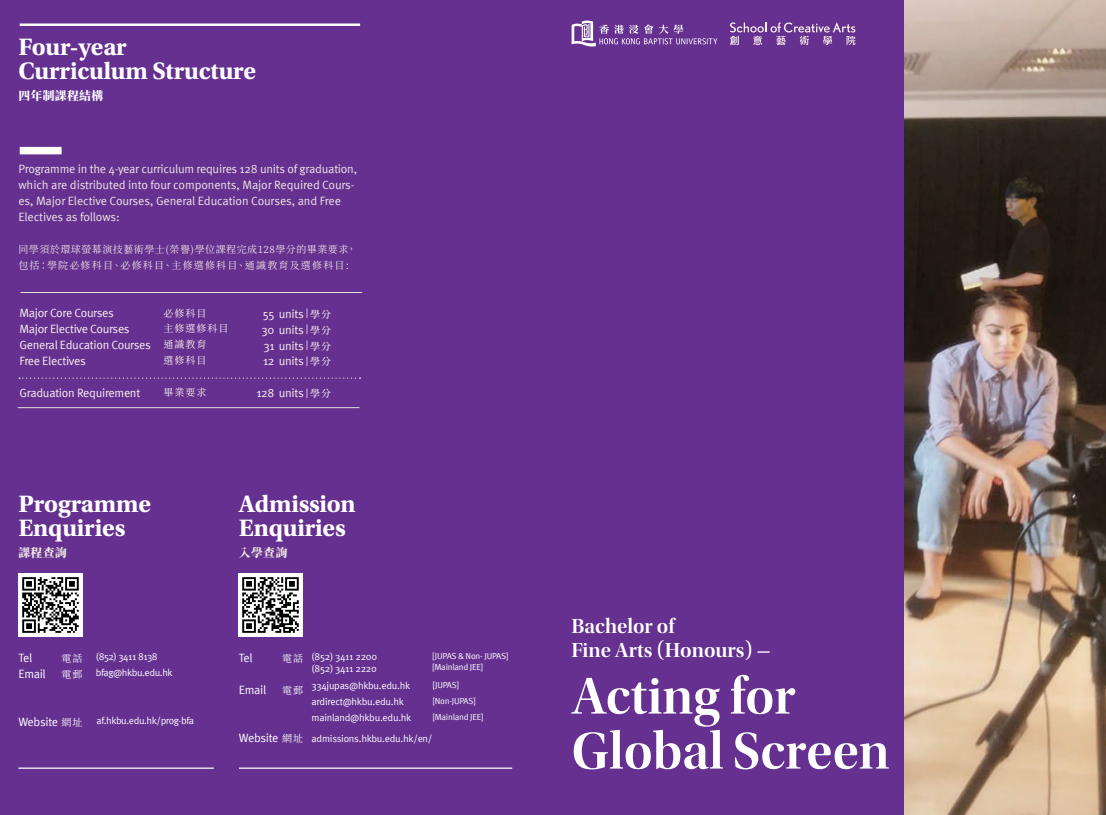
<style>
.page{position:relative;width:1106px;height:815px;background:#fff}
.page>*{position:absolute;margin:0;border:0;box-sizing:border-box;transform-origin:0 0}
.t1{font:53.75px "Utopia Std Semibold Disp";color:#fff}
.t2{font:700 25px "Utopia Std";letter-spacing:-.01em;color:#fff}
.t3{font:21.25px "Utopia Std Semibold Disp";color:#fff}
.t4{font:12px/16px "Meta Pro";letter-spacing:-.015em;color:#f1e7e2}
.t5{font:12px "Meta Pro";letter-spacing:-.025em;color:#fdf3ed}
.t6{font:12px "Meta Pro";letter-spacing:-.03em;color:#fff}
.t7{font:800 11.88px "Source Han Serif TC";letter-spacing:.025em;color:#f1e7e2}
.t8{font:800 11.88px "Source Han Serif TC";letter-spacing:.025em;color:#fff}
.t9{font:10px "Meta Pro";letter-spacing:-.035em;color:#fff}
.t10{font:10px/16px "Source Han Serif TC";letter-spacing:.05em;color:#f1e7e2}
.t11{font:10px "Source Han Serif TC";letter-spacing:.1em;color:#fdf3ed}
.t12{font:10px "Source Han Serif TC";letter-spacing:.1em;color:#fff}
.t13{font:8.75px "Meta Pro";letter-spacing:-.025em;color:#fff}
.s1{font-size:10px}
.s2{font-family:"Source Han Serif TC";font-weight:500;font-size:10px}
</style>
<div class="page">
<img style="left:903px;top:0;width:203px;height:815px">
<div style="left:0;top:0;width:550px;height:815px;background:#653090"></div>
<div style="left:549px;top:0;width:354px;height:815px;background:#653090"></div>
<svg style="left:571px;top:20px;width:146px;height:27px"></svg>
<svg style="left:730px;top:22px;width:125px;height:23px"></svg>
<img style="left:239px;top:573px;width:64px;height:64px">
<img style="left:18px;top:573px;width:64px;height:64px">
<hr style="left:20px;top:292px;width:342px;height:1px;background:#e6dfdb">
<hr style="left:18px;top:407px;width:341px;height:1px;background:#e6dfdb">
<svg style="left:19px;top:378px;width:341px;height:1px"></svg>
<hr style="left:18px;top:768px;width:196px;height:1px;background:#fff">
<hr style="left:239px;top:768px;width:273px;height:1px;background:#fff">
<div style="left:20px;top:147px;width:42px;height:7px;background:#fff"></div>
<hr style="left:20px;top:23px;width:340px;height:3px;background:#fff">
<p class="t2" style="left:18px;top:32px;width:110px">Four-year</p>
<p class="t2" style="left:18px;top:56px;width:239px">Curriculum Structure</p>
<p class="t8" style="left:18px;top:89px;width:86px">四年制課程結構</p>
<p class="t4" style="left:18px;top:160px;width:340px">Programme in the 4-year curriculum requires 128 units of graduation, which are distributed into four components, Major Required Cours&shy;es, Major Elective Courses, General Education Courses, and Free Electives as follows:</p>
<p class="t10" style="left:18px;top:241px;width:339px">同學須於環球螢幕演技藝術學士(榮譽)學位課程完成128學分的畢業要求，包括：學院必修科目、必修科目、主修選修科目、通識教育及選修科目:</p>
<p class="t5" style="left:19px;top:304px;width:96px">Major Core Courses</p>
<p class="t5" style="left:19px;top:320px;width:112px">Major Elective Courses</p>
<p class="t5" style="left:19px;top:336px;width:133px">General Education Courses</p>
<p class="t5" style="left:19px;top:352px;width:68px">Free Electives</p>
<p class="t5" style="left:19px;top:384px;width:122px">Graduation Requirement</p>
<p class="t11" style="left:163px;top:307px;width:44px">必修科目</p>
<p class="t11" style="left:163px;top:323px;width:66px">主修選修科目</p>
<p class="t11" style="left:163px;top:339px;width:44px">通識教育</p>
<p class="t11" style="left:163px;top:355px;width:44px">選修科目</p>
<p class="t11" style="left:163px;top:387px;width:44px">畢業要求</p>
<p class="t5" style="left:263px;top:304px;width:70px">55 units <span class="s1">|</span> <span class="s2">學分</span></p>
<p class="t5" style="left:262px;top:320px;width:71px">30 units <span class="s1">|</span> <span class="s2">學分</span></p>
<p class="t5" style="left:263px;top:336px;width:69px">31 units <span class="s1">|</span> <span class="s2">學分</span></p>
<p class="t5" style="left:263px;top:352px;width:69px">12 units <span class="s1">|</span> <span class="s2">學分</span></p>
<p class="t5" style="left:256px;top:384px;width:76px">128 units <span class="s1">|</span> <span class="s2">學分</span></p>
<p class="t2" style="left:18px;top:489px;width:134px">Programme</p>
<p class="t2" style="left:18px;top:513px;width:108px">Enquiries</p>
<p class="t2" style="left:239px;top:489px;width:118px">Admission</p>
<p class="t2" style="left:239px;top:513px;width:108px">Enquiries</p>
<p class="t7" style="left:18px;top:546px;width:50px">課程查詢</p>
<p class="t7" style="left:239px;top:546px;width:50px">入學查詢</p>
<p class="t6" style="left:18px;top:649px;width:15px">Tel</p>
<p class="t6" style="left:18px;top:665px;width:29px">Email</p>
<p class="t6" style="left:18px;top:712px;width:41px">Website</p>
<p class="t12" style="left:62px;top:653px;width:22px">電話</p>
<p class="t12" style="left:62px;top:669px;width:22px">電郵</p>
<p class="t12" style="left:62px;top:717px;width:22px">網址</p>
<p class="t9" style="left:96px;top:649px;width:63px">(852) 3411 8138</p>
<p class="t9" style="left:96px;top:665px;width:78px">bfag@hkbu.edu.hk</p>
<p class="t9" style="left:96px;top:713px;width:99px">af.hkbu.edu.hk/prog-bfa</p>
<p class="t6" style="left:239px;top:649px;width:15px">Tel</p>
<p class="t6" style="left:239px;top:681px;width:29px">Email</p>
<p class="t6" style="left:239px;top:728px;width:41px">Website</p>
<p class="t12" style="left:282px;top:653px;width:23px">電話</p>
<p class="t12" style="left:282px;top:685px;width:23px">電郵</p>
<p class="t12" style="left:282px;top:733px;width:23px">網址</p>
<p class="t9" style="left:311px;top:649px;width:67px">(852) 3411 2200</p>
<p class="t9" style="left:311px;top:661px;width:67px">(852) 3411 2220</p>
<p class="t9" style="left:311px;top:678px;width:100px">334jupas@hkbu.edu.hk</p>
<p class="t9" style="left:311px;top:694px;width:94px">ardirect@hkbu.edu.hk</p>
<p class="t9" style="left:311px;top:710px;width:101px">mainland@hkbu.edu.hk</p>
<p class="t9" style="left:311px;top:731px;width:122px">admissions.hkbu.edu.hk/en/</p>
<p class="t13" style="left:432px;top:650px;width:78px">[JUPAS &amp; Non- JUPAS]</p>
<p class="t13" style="left:432px;top:661px;width:53px">[Mainland JEE]</p>
<p class="t13" style="left:432px;top:678px;width:28px">[JUPAS]</p>
<p class="t13" style="left:432px;top:694px;width:45px">[Non-JUPAS]</p>
<p class="t13" style="left:432px;top:710px;width:53px">[Mainland JEE]</p>
<p class="t3" style="left:571px;top:614px;width:105px">Bachelor of</p>
<p class="t3" style="left:571px;top:638px;width:201px">Fine Arts (Honours) -</p>
<p class="t1" style="left:571px;top:667px;width:226px">Acting for</p>
<p class="t1" style="left:571px;top:722px;width:320px">Global Screen</p>
</div>
